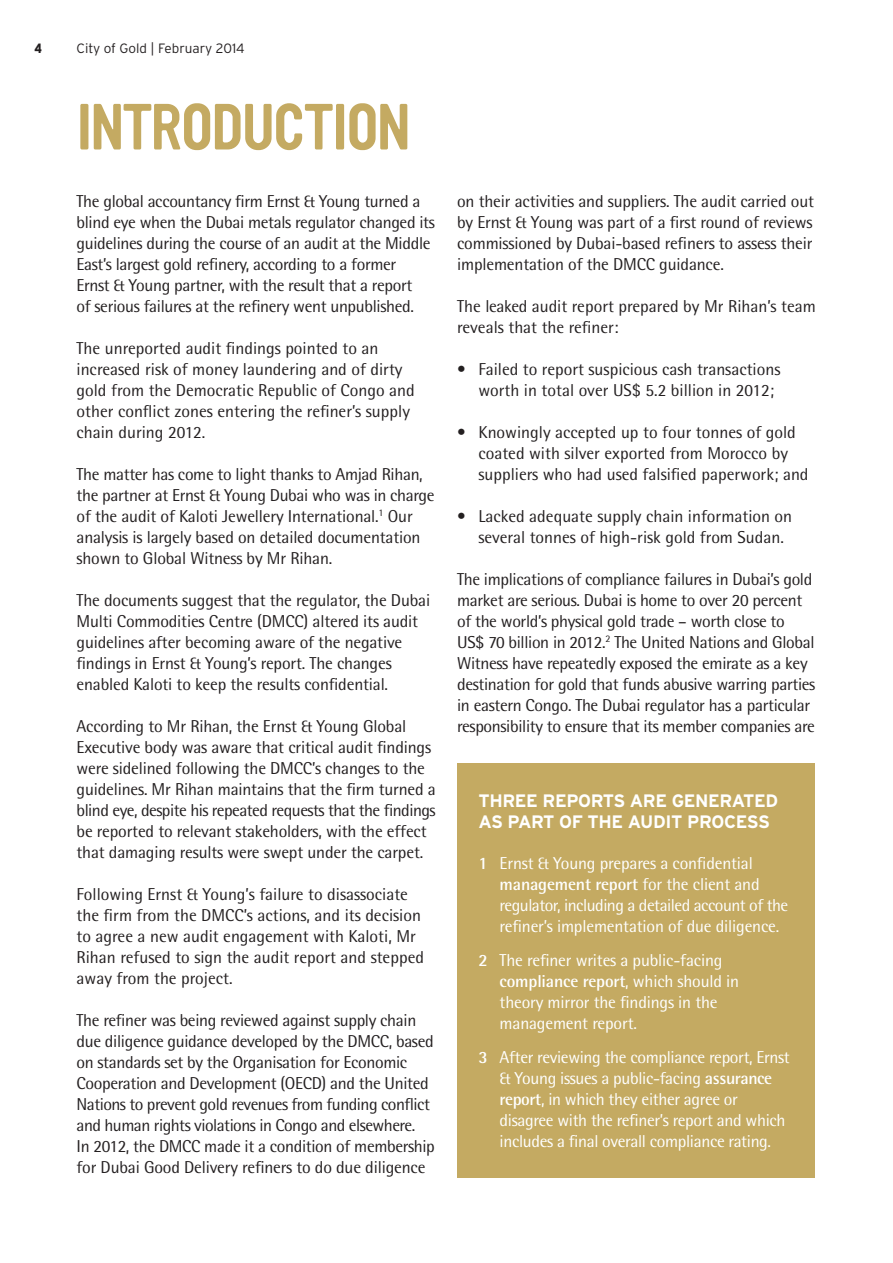
<style>
.page{position:relative;width:893px;height:1263px;background:#fff}
.page>*{position:absolute;margin:0;border:0;box-sizing:border-box;transform-origin:0 0}
.t1{font:57px "Ultramagnetic";letter-spacing:-.03em;color:#c4aa62}
.t2{font:700 18px/21px "Interstate";letter-spacing:-.02em;color:#fff}
.t3{font:17.25px/21px "Rotis Semi Sans";letter-spacing:-.01em;color:#231f20}
.t4{font:17.25px/21px "Rotis Semi Sans";letter-spacing:-.02em;color:#fff}
.t5{font:300 13.5px "Interstate";color:#231f20}
.t6{font:900 condensed 13.5px "Interstate";color:#231f20}
.s1{font-weight:700}
</style>
<div class="page">
<div style="left:457px;top:763px;width:358px;height:415px;background:#c4aa62"></div>
<p class="t6" style="left:35px;top:41px;width:9px">4</p>
<p class="t5" style="left:77px;top:41px;width:170px">City of Gold | February 2014</p>
<h1 class="t1" style="left:77px;top:86px;width:335px">INTRODUCTION</h1>
<p class="t3" style="left:77px;top:190px;width:360px">The global accountancy firm Ernst &amp; Young turned a blind eye when the Dubai metals regulator changed its guidelines during the course of an audit at the Middle East’s largest gold refinery, according to a former<br>Ernst &amp; Young partner, with the result that a report<br>of serious failures at the refinery went unpublished.</p>
<p class="t3" style="left:77px;top:337px;width:340px">The unreported audit findings pointed to an increased risk of money laundering and of dirty gold from the Democratic Republic of Congo and other conflict zones entering the refiner’s supply chain during 2012.</p>
<p class="t3" style="left:77px;top:463px;width:360px">The matter has come to light thanks to Amjad Rihan, the partner at Ernst &amp; Young Dubai who was in charge of the audit of Kaloti Jewellery International.<sup>1</sup> Our analysis is largely based on detailed documentation shown to Global Witness by Mr Rihan.</p>
<p class="t3" style="left:77px;top:589px;width:355px">The documents suggest that the regulator, the Dubai Multi Commodities Centre (DMCC) altered its audit guidelines after becoming aware of the negative findings in Ernst &amp; Young’s report. The changes enabled Kaloti to keep the results confidential.</p>
<p class="t3" style="left:77px;top:715px;width:361px">According to Mr Rihan, the Ernst &amp; Young Global Executive body was aware that critical audit findings were sidelined following the DMCC’s changes to the guidelines. Mr Rihan maintains that the firm turned a blind eye, despite his repeated requests that the findings be reported to relevant stakeholders, with the effect that damaging results were swept under the carpet.</p>
<p class="t3" style="left:77px;top:883px;width:349px">Following Ernst &amp; Young’s failure to disassociate the firm from the DMCC’s actions, and its decision to agree a new audit engagement with Kaloti, Mr Rihan refused to sign the audit report and stepped away from the project.</p>
<p class="t3" style="left:77px;top:1009px;width:360px">The refiner was being reviewed against supply chain due diligence guidance developed by the DMCC, based on standards set by the Organisation for Economic Cooperation and Development (OECD) and the United Nations to prevent gold revenues from funding conflict and human rights violations in Congo and elsewhere.<br>In 2012, the DMCC made it a condition of membership for Dubai Good Delivery refiners to do due diligence</p>
<p class="t3" style="left:457px;top:190px;width:358px;text-align:justify">on their activities and suppliers. The audit carried out by Ernst &amp; Young was part of a first round of reviews commissioned by Dubai-based refiners to assess their implementation of the DMCC guidance.</p>
<p class="t3" style="left:457px;top:295px;width:360px">The leaked audit report prepared by Mr Rihan’s team reveals that the refiner:</p>
<p class="t3" style="left:478px;top:358px;width:304px;text-indent:-21px">• Failed to report suspicious cash transactions worth in total over US$ 5.2 billion in 2012;</p>
<p class="t3" style="left:478px;top:421px;width:332px;text-indent:-21px">• Knowingly accepted up to four tonnes of gold coated with silver exported from Morocco by suppliers who had used falsified paperwork; and</p>
<p class="t3" style="left:478px;top:505px;width:315px;text-indent:-21px">• Lacked adequate supply chain information on several tonnes of high-risk gold from Sudan.</p>
<p class="t3" style="left:457px;top:568px;width:360px">The implications of compliance failures in Dubai’s gold market are serious. Dubai is home to over 20 percent of the world’s physical gold trade – worth close to US$ 70 billion in 2012.<sup>2</sup> The United Nations and Global Witness have repeatedly exposed the emirate as a key destination for gold that funds abusive warring parties in eastern Congo. The Dubai regulator has a particular responsibility to ensure that its member companies are</p>
<p class="t2" style="left:478px;top:790px;width:301px">THREE REPORTS ARE GENERATED<br>AS PART OF THE AUDIT PROCESS</p>
<p class="t4" style="left:500px;top:853px;width:290px;text-indent:-21px"><span class="s1">1</span> Ernst &amp; Young prepares a confidential <span class="s1">management report</span> for the client and regulator, including a detailed account of the refiner’s implementation of due diligence.</p>
<p class="t4" style="left:500px;top:949px;width:241px;text-indent:-21px"><span class="s1">2</span> The refiner writes a public-facing <span class="s1">compliance report</span>, which should in theory mirror the findings in the management report.</p>
<p class="t4" style="left:500px;top:1046px;width:292px;text-indent:-21px"><span class="s1">3</span> After reviewing the compliance report, Ernst &amp; Young issues a public-facing <span class="s1">assurance report</span>, in which they either agree or disagree with the refiner’s report and which includes a final overall compliance rating.</p>
</div>
